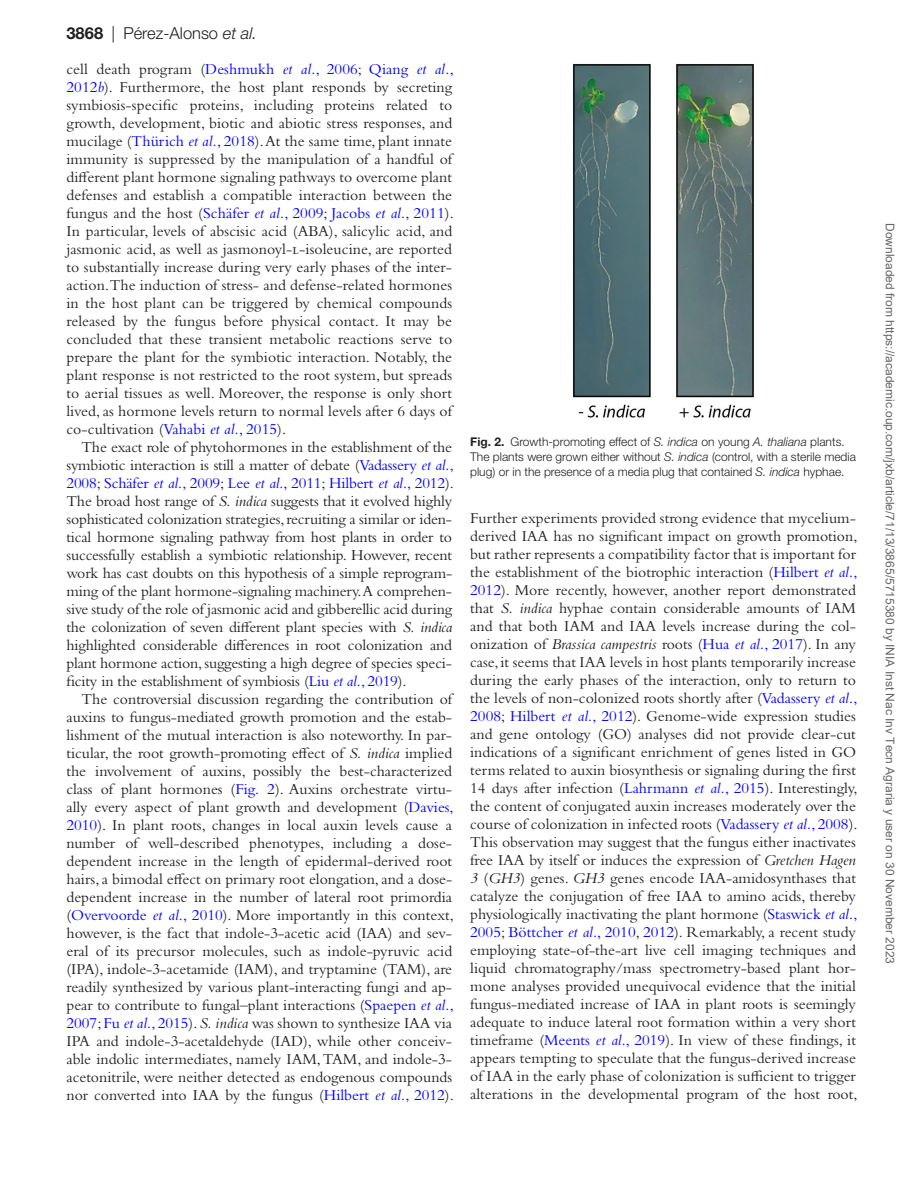
<style>
.page{position:relative;width:919px;height:1187px;background:#fff}
.page>*{position:absolute;margin:0;border:0;box-sizing:border-box;transform-origin:0 0}
.t1{font:300 16.5px "Helvetica Neue LT Std";color:#231f20}
.t2{font:15.75px/18px "Bembo Std";color:#231f20;text-align:justify}
.t3{font:300 12px/15px "Helvetica Neue LT Std";color:#231f20}
.t4{font:12px "Arial";color:#666}
.s1{font-weight:700}
.s2{font-style:italic}
.s3{color:#00f}
.s4{font-style:italic;color:#00f}
</style>
<div class="page">
<img style="left:573px;top:64px;width:181px;height:354px">
<p class="t1" style="left:66px;top:23px;width:192px"><span class="s1">3868</span> | Pérez-Alonso <span class="s2">et al.</span></p>
<p class="t2" style="left:66px;top:59px;width:389px">cell death program (<span class="s3">Deshmukh</span> <span class="s4">et al.</span><span class="s3">, 2006</span>; <span class="s3">Qiang</span> <span class="s4">et al.</span><span class="s3">, 2012</span><span class="s4">b</span>). Furthermore, the host plant responds by secreting symbiosis-specific proteins, including proteins related to growth, development, biotic and abiotic stress responses, and mucilage (<span class="s3">Thürich</span> <span class="s4">et al.</span><span class="s3">, 2018</span>). At the same time, plant innate immunity is suppressed by the manipulation of a handful of different plant hormone signaling pathways to overcome plant defenses and establish a compatible interaction between the fungus and the host (<span class="s3">Schäfer</span> <span class="s4">et al.</span><span class="s3">, 2009</span>; <span class="s3">Jacobs</span> <span class="s4">et al.</span><span class="s3">, 2011</span>).<br>In particular, levels of abscisic acid (ABA), salicylic acid, and jasmonic acid, as well as jasmonoyl-l-isoleucine, are reported to substantially increase during very early phases of the inter&shy;action.The induction of stress- and defense-related hormones in the host plant can be triggered by chemical compounds released by the fungus before physical contact. It may be concluded that these transient metabolic reactions serve to prepare the plant for the symbiotic interaction. Notably, the plant response is not restricted to the root system, but spreads to aerial tissues as well. Moreover, the response is only short lived, as hormone levels return to normal levels after 6 days of co-cultivation (<span class="s3">Vahabi</span> <span class="s4">et al.</span><span class="s3">, 2015</span>).</p>
<p class="t2" style="left:66px;top:437px;width:389px;text-indent:15px">The exact role of phytohormones in the establishment of the symbiotic interaction is still a matter of debate (<span class="s3">Vadassery</span> <span class="s4">et al.</span><span class="s3">, 2008</span>; <span class="s3">Schäfer</span> <span class="s4">et al.</span><span class="s3">, 2009</span>; <span class="s3">Lee</span> <span class="s4">et al.</span><span class="s3">, 2011</span>; <span class="s3">Hilbert</span> <span class="s4">et al.</span><span class="s3">, 2012</span>).<br>The broad host range of <span class="s2">S. indica</span> suggests that it evolved highly sophisticated colonization strategies, recruiting a similar or iden&shy;tical hormone signaling pathway from host plants in order to successfully establish a symbiotic relationship. However, recent work has cast doubts on this hypothesis of a simple reprogram&shy;ming of the plant hormone-signaling machinery.A comprehen&shy;sive study of the role of jasmonic acid and gibberellic acid during the colonization of seven different plant species with <span class="s2">S. indica </span>highlighted considerable differences in root colonization and plant hormone action, suggesting a high degree of species speci&shy;ficity in the establishment of symbiosis (<span class="s3">Liu</span> <span class="s4">et al.</span><span class="s3">, 2019</span>).</p>
<p class="t2" style="left:66px;top:689px;width:389px;text-indent:15px">The controversial discussion regarding the contribution of auxins to fungus-mediated growth promotion and the estab&shy;lishment of the mutual interaction is also noteworthy. In par&shy;ticular, the root growth-promoting effect of <span class="s2">S. indica</span> implied the involvement of auxins, possibly the best-characterized class of plant hormones (<span class="s3">Fig. 2</span>). Auxins orchestrate virtu&shy;ally every aspect of plant growth and development (<span class="s3">Davies, 2010</span>). In plant roots, changes in local auxin levels cause a number of well-described phenotypes, including a dose&shy;dependent increase in the length of epidermal-derived root hairs, a bimodal effect on primary root elongation, and a dose&shy;dependent increase in the number of lateral root primordia (<span class="s3">Overvoorde</span> <span class="s4">et al.</span><span class="s3">, 2010</span>). More importantly in this context, however, is the fact that indole-3-acetic acid (IAA) and sev&shy;eral of its precursor molecules, such as indole-pyruvic acid (IPA), indole-3-acetamide (IAM), and tryptamine (TAM), are readily synthesized by various plant-interacting fungi and ap&shy;pear to contribute to fungal–plant interactions (<span class="s3">Spaepen</span> <span class="s4">et al.</span><span class="s3">, 2007</span>; <span class="s3">Fu</span> <span class="s4">et al.</span><span class="s3">, 2015</span>). <span class="s2">S. indica</span> was shown to synthesize IAA via IPA and indole-3-acetaldehyde (IAD), while other conceiv&shy;able indolic intermediates, namely IAM, TAM, and indole-3- acetonitrile, were neither detected as endogenous compounds nor converted into IAA by the fungus (<span class="s3">Hilbert</span> <span class="s4">et al.</span><span class="s3">, 2012</span>).</p>
<p class="t3" style="left:470px;top:434px;width:387px"><span class="s1">Fig. 2.</span> Growth-promoting effect of <span class="s2">S. indica</span> on young <span class="s2">A. thaliana</span> plants.<br>The plants were grown either without <span class="s2">S. indica</span> (control, with a sterile media plug) or in the presence of a media plug that contained <span class="s2">S. indica</span> hyphae.</p>
<p class="t2" style="left:470px;top:509px;width:389px">Further experiments provided strong evidence that mycelium&shy;derived IAA has no significant impact on growth promotion, but rather represents a compatibility factor that is important for the establishment of the biotrophic interaction (<span class="s3">Hilbert</span> <span class="s4">et al.</span><span class="s3">, 2012</span>). More recently, however, another report demonstrated that <span class="s2">S. indica</span> hyphae contain considerable amounts of IAM and that both IAM and IAA levels increase during the col&shy;onization of <span class="s2">Brassica campestris</span> roots (<span class="s3">Hua</span> <span class="s4">et al.</span><span class="s3">, 2017</span>). In any case, it seems that IAA levels in host plants temporarily increase during the early phases of the interaction, only to return to the levels of non-colonized roots shortly after (<span class="s3">Vadassery</span> <span class="s4">et al.</span><span class="s3">, 2008</span>; <span class="s3">Hilbert</span> <span class="s4">et al.</span><span class="s3">, 2012</span>). Genome-wide expression studies and gene ontology (GO) analyses did not provide clear-cut indications of a significant enrichment of genes listed in GO terms related to auxin biosynthesis or signaling during the first 14 days after infection (<span class="s3">Lahrmann</span> <span class="s4">et al.</span><span class="s3">, 2015</span>). Interestingly, the content of conjugated auxin increases moderately over the course of colonization in infected roots (<span class="s3">Vadassery</span> <span class="s4">et al.</span><span class="s3">, 2008</span>).<br>This observation may suggest that the fungus either inactivates free IAA by itself or induces the expression of <span class="s2">Gretchen Hagen 3</span> (<span class="s2">GH3</span>) genes. <span class="s2">GH3</span> genes encode IAA-amidosynthases that catalyze the conjugation of free IAA to amino acids, thereby physiologically inactivating the plant hormone (<span class="s3">Staswick</span> <span class="s4">et al.</span><span class="s3">, 2005</span>; <span class="s3">Böttcher</span> <span class="s4">et al.</span><span class="s3">, 2010</span>, <span class="s3">2012</span>). Remarkably, a recent study employing state-of-the-art live cell imaging techniques and liquid chromatography/mass spectrometry-based plant hor&shy;mone analyses provided unequivocal evidence that the initial fungus-mediated increase of IAA in plant roots is seemingly adequate to induce lateral root formation within a very short timeframe (<span class="s3">Meents</span> <span class="s4">et al.</span><span class="s3">, 2019</span>). In view of these findings, it appears tempting to speculate that the fungus-derived increase of IAA in the early phase of colonization is sufficient to trigger alterations in the developmental program of the host root,</p>
<p class="t4" style="left:894px;top:223px;width:742px;rotate:90deg">Downloaded from https://academic.oup.com/jxb/article/71/13/3865/5715380 by INIA Inst Nac Inv Tecn Agraria y user on 30 November 2023</p>
</div>
